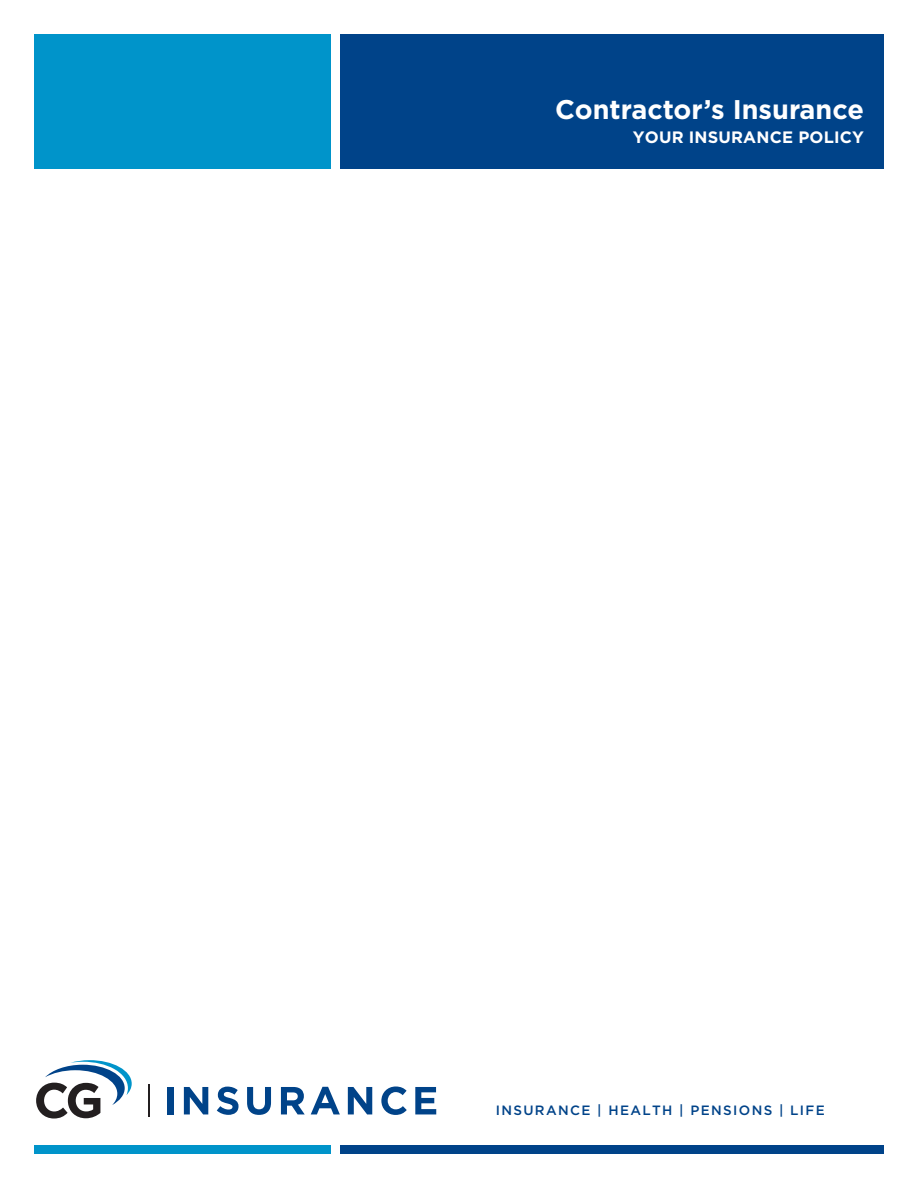
<style>
.page{position:relative;width:918px;height:1188px;background:#fff}
.page>*{position:absolute;margin:0;border:0;box-sizing:border-box;transform-origin:0 0}
.t1{font:700 27px "Gotham";color:#fff}
.t2{font:700 16.5px "Gotham";letter-spacing:.01em;color:#fff}
.t3{font:500 13.5px "Gotham";letter-spacing:.1em;color:#004389}
</style>
<div class="page">
<div style="left:34px;top:34px;width:297px;height:135px;background:#0094ca"></div>
<div style="left:340px;top:34px;width:544px;height:135px;background:#004389"></div>
<hr style="left:148px;top:1085px;width:2px;height:32px;background:#231f20">
<svg style="left:36px;top:1060px;width:96px;height:59px"></svg>
<div style="left:167px;top:1087px;width:6px;height:27px;background:#004389"></div>
<svg style="left:184px;top:1087px;width:24px;height:27px"></svg>
<svg style="left:217px;top:1087px;width:22px;height:28px"></svg>
<svg style="left:247px;top:1087px;width:24px;height:28px"></svg>
<svg style="left:281px;top:1087px;width:24px;height:27px"></svg>
<svg style="left:311px;top:1087px;width:29px;height:27px"></svg>
<svg style="left:348px;top:1087px;width:24px;height:27px"></svg>
<svg style="left:381px;top:1087px;width:26px;height:28px"></svg>
<svg style="left:415px;top:1087px;width:21px;height:27px"></svg>
<div style="left:34px;top:1146px;width:297px;height:8px;background:#0094ca"></div>
<div style="left:340px;top:1146px;width:544px;height:8px;background:#004389"></div>
<h1 class="t1" style="left:555px;top:91px;width:310px">Contractor’s Insurance</h1>
<p class="t2" style="left:633px;top:126px;width:233px">YOUR INSURANCE POLICY</p>
<p class="t3" style="left:496px;top:1101px;width:331px">INSURANCE | HEALTH | PENSIONS | LIFE</p>
</div>
